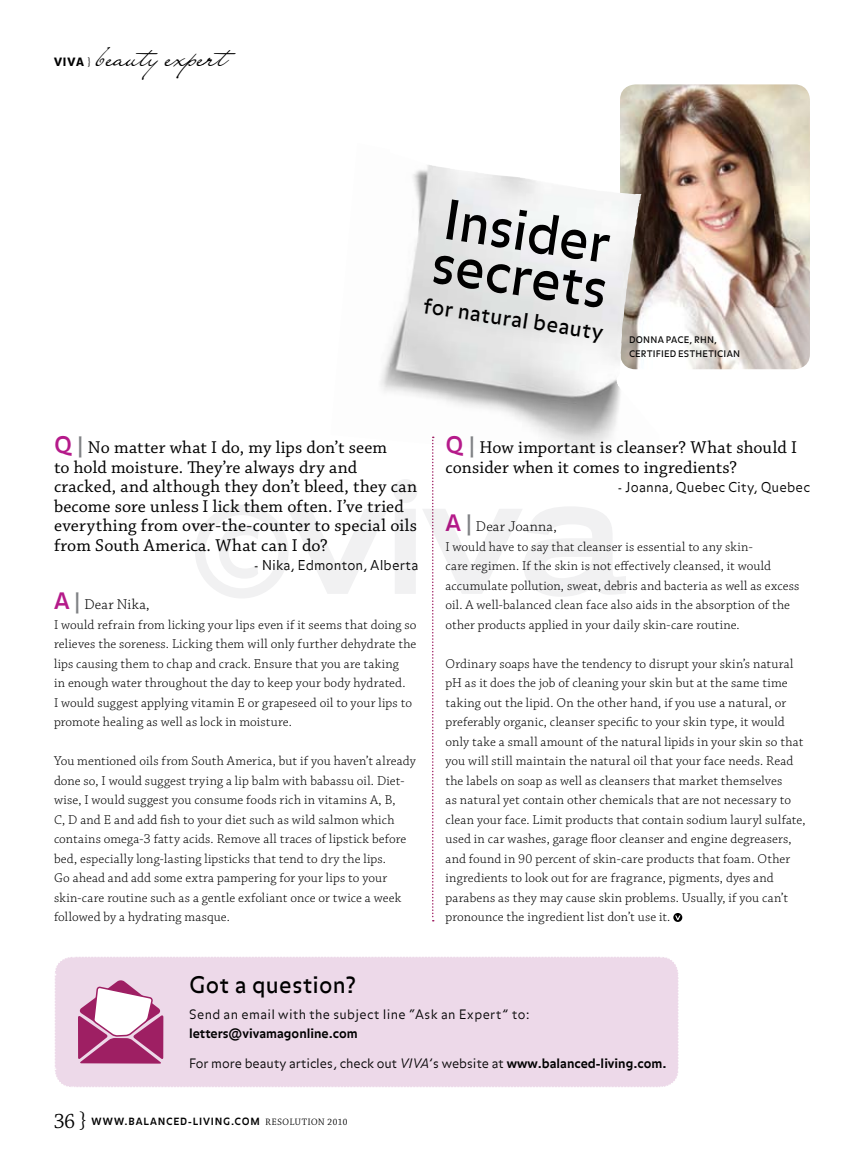
<style>
.page{position:relative;width:864px;height:1175px;background:#fff}
.page>*{position:absolute;margin:0;border:0;box-sizing:border-box;transform-origin:0 0}
.t1{font:54px/45px "Balance";color:#000}
.t2{font:33px "Lainie Day SH";color:#000}
.t3{font:22.5px "Balance";color:#000}
.t4{font:21px "Balance";color:#000}
.t5{font:18px/19.5px "Chaparral Pro";letter-spacing:.01em;color:#000}
.t6{font:300 15px "Chaparral Pro";letter-spacing:.015em;color:#000}
.t7{font:300 13.5px/19.5px "Chaparral Pro";letter-spacing:.01em;color:#000}
.t8{font:300 13.5px "Balance";letter-spacing:.01em;color:#000}
.t9{font:300 12.9px "Balance";letter-spacing:.015em;color:#000}
.t10{font:700 12.9px "Balance";color:#000}
.t11{font:900 11.4px "Balance";color:#000}
.t12{font:9.9px "Balance Bold Caps";letter-spacing:.085em;color:#000}
.t13{font:9px/13.5px "Balance";letter-spacing:.035em;color:#000}
.s1{font-family:"Century";font-weight:300}
.s2{font-family:"Balance";font-weight:700;font-size:22.5px;color:#b51a8a}
.s3{font-family:"Balance";font-weight:700;font-size:22.5px;color:#808285}
.s4{font-style:italic}
.s5{font-weight:700}
.s6{font-family:"Chaparral Pro Disp";font-size:22.5px}
.s7{font-family:"Chaparral Pro Disp"}
</style>
<div class="page">
<img style="left:620px;top:84px;width:190px;height:285px">
<img style="left:380px;top:159px;width:281px;height:277px">
<svg style="left:55px;top:957px;width:624px;height:130px;background:#ead2e3"></svg>
<svg style="left:673px;top:913px;width:9px;height:9px"></svg>
<svg style="left:675px;top:915px;width:6px;height:5px"></svg>
<svg style="left:195px;top:436px;width:431px;height:485px"></svg>
<p class="t11" style="left:54px;top:56px;width:38px">VIVA <span class="s1">}</span></p>
<h2 class="t2" style="left:97px;top:34px;width:132px">beauty expert</h2>
<h1 class="t1" style="left:443px;top:199px;width:186px;rotate:9deg">INSIDER<br>SECRETS</h1>
<h3 class="t4" style="left:426px;top:293px;width:183px;rotate:9deg">FOR NATUR AL BEAU TY</h3>
<p class="t13" style="left:629px;top:334px;width:113px">DONNA PACE, RHN,<br>CERTIFIED ESTH ETICIAN</p>
<p class="t5" style="left:54px;top:438px;width:365px"><span class="s2">Q</span> <span class="s3">|</span> No matter what I do, my lips don’t seem<br>to hold moisture. They’re always dry and cracked, and although they don’t bleed, they can become sore unless I lick them often. I’ve tried everything from over-the-counter to special oils from South America. What can I do?</p>
<p class="t8" style="left:254px;top:557px;width:166px">- Nika, Edmonton, Alberta</p>
<p class="t6" style="left:54px;top:596px;width:97px"><span class="s2">A</span> <span class="s3">|</span> Dear Nika,</p>
<p class="t7" style="left:54px;top:615px;width:364px">I would refrain from licking your lips even if it seems that doing so relieves the soreness. Licking them will only further dehydrate the lips causing them to chap and crack. Ensure that you are taking<br>in enough water throughout the day to keep your body hydrated.<br>I would suggest applying vitamin E or grapeseed oil to your lips to promote healing as well as lock in moisture.</p>
<p class="t7" style="left:54px;top:752px;width:363px">You mentioned oils from South America, but if you haven’t already done so, I would suggest trying a lip balm with babassu oil. Diet&shy;wise, I would suggest you consume foods rich in vitamins A, B,<br>C, D and E and add fish to your diet such as wild salmon which contains omega-3 fatty acids. Remove all traces of lipstick before bed, especially long-lasting lipsticks that tend to dry the lips.<br>Go ahead and add some extra pampering for your lips to your skin-care routine such as a gentle exfoliant once or twice a week followed by a hydrating masque.</p>
<h3 class="t5" style="left:446px;top:438px;width:353px"><span class="s2">Q</span> <span class="s3">|</span> How important is cleanser? What should I consider when it comes to ingredients?</h3>
<p class="t8" style="left:618px;top:479px;width:194px">- Joanna, Quebec City, Quebec</p>
<p class="t6" style="left:446px;top:518px;width:113px"><span class="s2">A</span> <span class="s3">|</span> Dear Joanna,</p>
<p class="t7" style="left:446px;top:537px;width:355px">I would have to say that cleanser is essential to any skin-<br>care regimen. If the skin is not effectively cleansed, it would accumulate pollution, sweat, debris and bacteria as well as excess oil. A well-balanced clean face also aids in the absorption of the other products applied in your daily skin-care routine.</p>
<p class="t7" style="left:446px;top:654px;width:362px">Ordinary soaps have the tendency to disrupt your skin’s natural pH as it does the job of cleaning your skin but at the same time taking out the lipid. On the other hand, if you use a natural, or preferably organic, cleanser specific to your skin type, it would only take a small amount of the natural lipids in your skin so that you will still maintain the natural oil that your face needs. Read the labels on soap as well as cleansers that market themselves<br>as natural yet contain other chemicals that are not necessary to clean your face. Limit products that contain sodium lauryl sulfate, used in car washes, garage floor cleanser and engine degreasers, and found in 90 percent of skin-care products that foam. Other ingredients to look out for are fragrance, pigments, dyes and parabens as they may cause skin problems. Usually, if you can’t pronounce the ingredient list don’t use it.</p>
<h3 class="t3" style="left:189px;top:971px;width:168px">GOT A QUESTION?</h3>
<p class="t9" style="left:189px;top:1007px;width:343px">Send an email with the subject line “Ask an Expert” to:</p>
<p class="t10" style="left:189px;top:1026px;width:170px">letters@vivamagonline.com</p>
<p class="t9" style="left:189px;top:1055px;width:479px">For more beauty articles, check out <span class="s4">VIVA</span>’s website at <span class="s5">www.balanced-living.com.</span></p>
<p class="t12" style="left:54px;top:1115px;width:295px"><span class="s6">36 }</span> WWW.BALANCED-LIVING.COM <span class="s7">RESOLUTION 2010</span></p>
</div>
